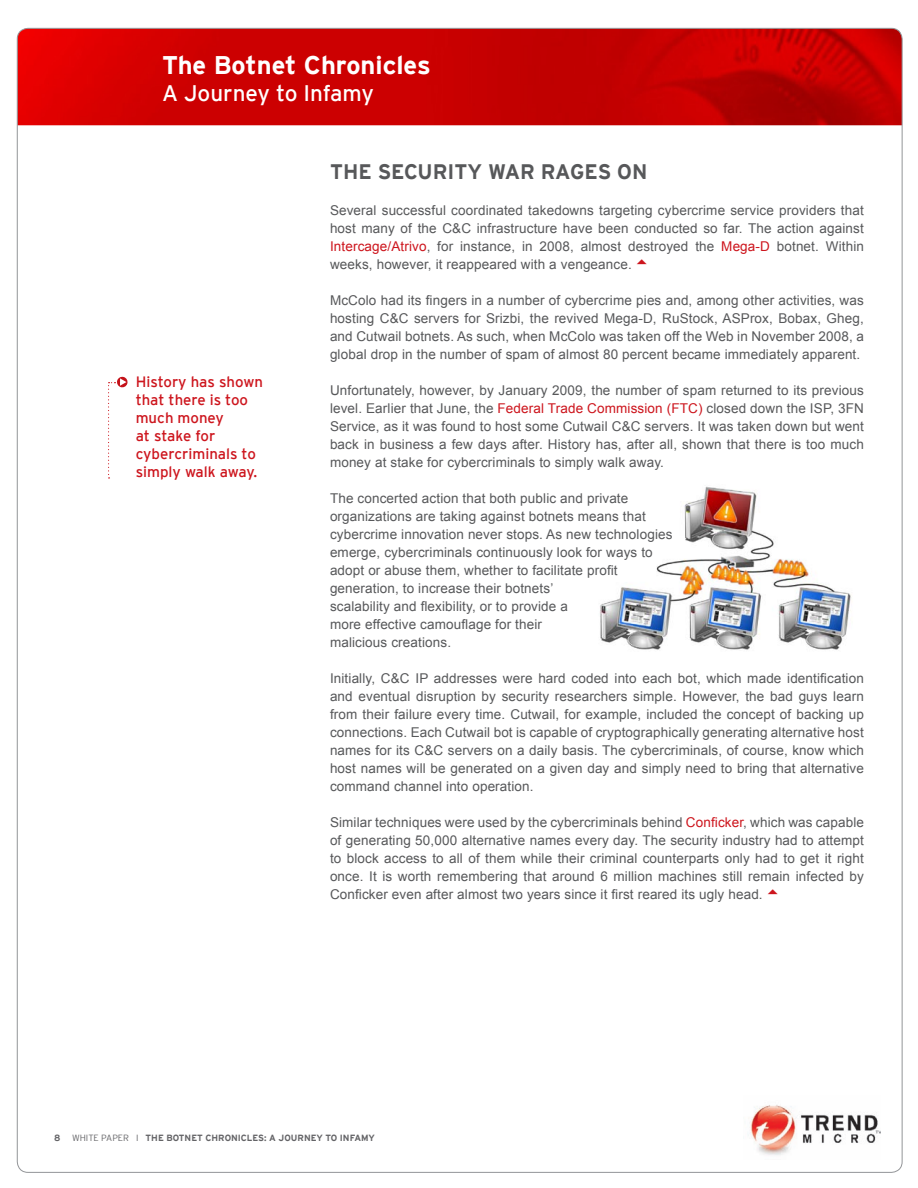
<style>
.page{position:relative;width:918px;height:1188px;background:#fff}
.page>*{position:absolute;margin:0;border:0;box-sizing:border-box;transform-origin:0 0}
.t1{font:700 25.5px "Interstate";color:#fff}
.t2{font:22.5px "Interstate";color:#fff}
.heading_1{font:700 21px "Interstate";color:#57585a}
.inset{font:15px/18px "Interstate";color:#cd151d}
.body_text{font:13.5px/18px "Arial";letter-spacing:.01em;color:#57585a;text-align:justify}
.body_text_1{font:13.5px/18px "Arial";letter-spacing:.01em;color:#57585a}
.t3{font:700 9px "Interstate";color:#636366}
.s1{color:#cd151d}
.s2{font-weight:300}
</style>
<div class="page">
<img style="left:17px;top:28px;width:884px;height:97px">
<img style="left:750px;top:1105px;width:131px;height:50px">
<img style="left:600px;top:486px;width:252px;height:164px">
<svg style="left:108px;top:376px;width:20px;height:103px"></svg>
<h1 class="t1" style="left:162px;top:51px;width:270px">The Botnet Chronicles</h1>
<h2 class="t2" style="left:162px;top:81px;width:213px">A Journey to Infamy</h2>
<p class="inset" style="left:136px;top:373px;width:129px">History has shown that there is too much money<br>at stake for cybercriminals to simply walk away.</p>
<p class="heading_1" style="left:330px;top:160px;width:319px">THE SECURITY WAR RAGES ON</p>
<p class="body_text" style="left:330px;top:201px;width:535px">Several successful coordinated takedowns targeting cybercrime service providers that host many of the C&amp;C infrastructure have been conducted so far. The action against <span class="s1">Intercage/Atrivo</span>, for instance, in 2008, almost destroyed the <span class="s1">Mega-D</span> botnet. Within weeks, however, it reappeared with a vengeance.</p>
<p class="body_text" style="left:330px;top:291px;width:535px">McColo had its fingers in a number of cybercrime pies and, among other activities, was hosting C&amp;C servers for Srizbi, the revived Mega-D, RuStock, ASProx, Bobax, Gheg, and Cutwail botnets. As such, when McColo was taken off the Web in November 2008, a global drop in the number of spam of almost 80 percent became immediately apparent.</p>
<p class="body_text" style="left:330px;top:381px;width:535px">Unfortunately, however, by January 2009, the number of spam returned to its previous level. Earlier that June, the <span class="s1">Federal Trade Commission (FTC)</span> closed down the ISP, 3FN Service, as it was found to host some Cutwail C&amp;C servers. It was taken down but went back in business a few days after. History has, after all, shown that there is too much money at stake for cybercriminals to simply walk away.</p>
<p class="body_text_1" style="left:330px;top:489px;width:344px">The concerted action that both public and private organizations are taking against botnets means that cybercrime innovation never stops. As new technologies emerge, cybercriminals continuously look for ways to adopt or abuse them, whether to facilitate profit generation, to increase their botnets’<br>scalability and flexibility, or to provide a<br>more effective camouflage for their<br>malicious creations.</p>
<p class="body_text" style="left:330px;top:669px;width:535px">Initially, C&amp;C IP addresses were hard coded into each bot, which made identification and eventual disruption by security researchers simple. However, the bad guys learn from their failure every time. Cutwail, for example, included the concept of backing up connections. Each Cutwail bot is capable of cryptographically generating alternative host names for its C&amp;C servers on a daily basis. The cybercriminals, of course, know which host names will be generated on a given day and simply need to bring that alternative command channel into operation.</p>
<p class="body_text" style="left:330px;top:813px;width:535px">Similar techniques were used by the cybercriminals behind <span class="s1">Conficker</span>, which was capable of generating 50,000 alternative names every day. The security industry had to attempt to block access to all of them while their criminal counterparts only had to get it right once. It is worth remembering that around 6 million machines still remain infected by Conficker even after almost two years since it first reared its ugly head.</p>
<p class="t3" style="left:54px;top:1133px;width:8px">8</p>
<p class="t3" style="left:72px;top:1133px;width:305px"><span class="s2">WHITE PAPER I</span> THE BOTNET CHRONICLES: A JOURNEY TO INFAMY</p>
</div>
